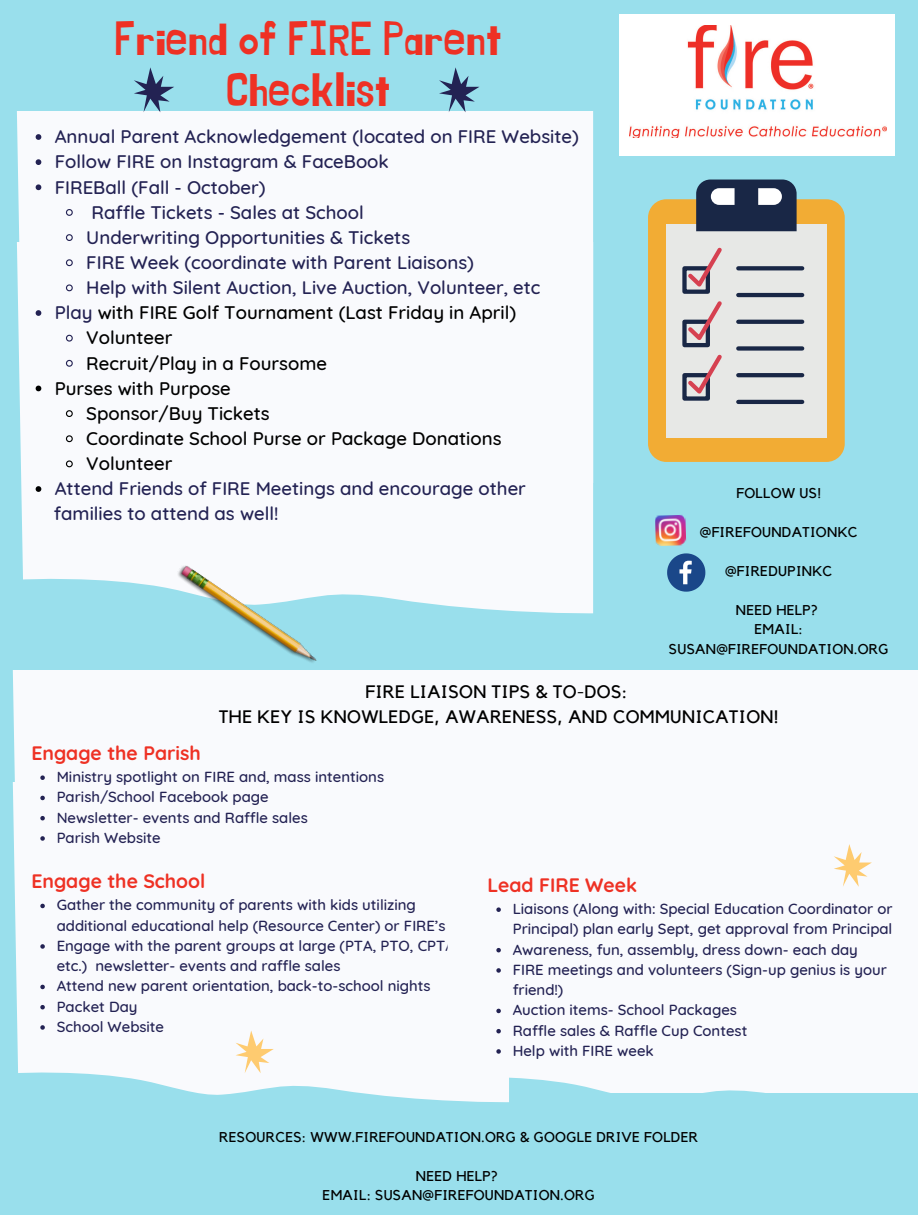
<style>
.page{position:relative;width:918px;height:1215px;background:#99dfec}
.page>*{position:absolute;margin:0;border:0;box-sizing:border-box;transform-origin:0 0}
.t1{font:47.7px/50.7px "Jingleberry";color:#ee3124;text-align:center}
.t2{font:700 19.35px "Quicksand";color:#ee3124}
.t3{font:500 18.6px "Quicksand";color:#232253}
.t4{font:500 18.6px "Quicksand";color:#000}
.t5{font:18px "Kollektif";letter-spacing:.02em;color:#000}
.t6{font:500 14.85px/20.2px "Quicksand";color:#232253}
.t7{font:14.1px/19.5px "Kollektif";letter-spacing:.02em;color:#000;text-align:center}
.s1{color:#232253}
</style>
<div class="page">
<div style="left:17px;top:112px;width:576px;height:130px;background:#f9fafd"></div>
<div style="left:17px;top:242px;width:576px;height:372px;background:#f9fafd"></div>
<svg style="left:36px;top:134px;width:5px;height:6px"></svg>
<svg style="left:36px;top:159px;width:5px;height:6px"></svg>
<svg style="left:36px;top:184px;width:5px;height:6px"></svg>
<svg style="left:65px;top:208px;width:9px;height:9px"></svg>
<svg style="left:65px;top:233px;width:9px;height:9px"></svg>
<svg style="left:65px;top:258px;width:9px;height:9px"></svg>
<svg style="left:65px;top:284px;width:9px;height:8px"></svg>
<svg style="left:36px;top:310px;width:5px;height:6px"></svg>
<svg style="left:65px;top:334px;width:9px;height:8px"></svg>
<svg style="left:65px;top:359px;width:9px;height:9px"></svg>
<svg style="left:36px;top:386px;width:5px;height:5px"></svg>
<svg style="left:65px;top:409px;width:9px;height:9px"></svg>
<svg style="left:65px;top:434px;width:9px;height:9px"></svg>
<svg style="left:65px;top:460px;width:9px;height:8px"></svg>
<svg style="left:36px;top:486px;width:5px;height:6px"></svg>
<img style="left:655px;top:515px;width:31px;height:31px">
<svg style="left:667px;top:553px;width:38px;height:39px"></svg>
<svg style="left:134px;top:67px;width:40px;height:45px"></svg>
<svg style="left:439px;top:67px;width:40px;height:45px"></svg>
<div style="left:619px;top:14px;width:275px;height:141px;background:#fff"></div>
<img style="left:630px;top:25px;width:256px;height:113px">
<div style="left:12px;top:670px;width:432px;height:113px;background:#f9fafd"></div>
<div style="left:12px;top:783px;width:497px;height:320px;background:#f9fafd"></div>
<svg style="left:40px;top:775px;width:5px;height:5px"></svg>
<svg style="left:40px;top:796px;width:5px;height:4px"></svg>
<svg style="left:40px;top:816px;width:5px;height:4px"></svg>
<svg style="left:40px;top:836px;width:5px;height:5px"></svg>
<svg style="left:40px;top:904px;width:5px;height:4px"></svg>
<svg style="left:40px;top:944px;width:5px;height:5px"></svg>
<svg style="left:40px;top:985px;width:5px;height:4px"></svg>
<svg style="left:40px;top:1005px;width:5px;height:4px"></svg>
<svg style="left:40px;top:1025px;width:5px;height:5px"></svg>
<div style="left:444px;top:670px;width:474px;height:110px;background:#f9fafd"></div>
<div style="left:444px;top:780px;width:474px;height:313px;background:#f9fafd"></div>
<svg style="left:496px;top:907px;width:5px;height:5px"></svg>
<svg style="left:496px;top:948px;width:5px;height:4px"></svg>
<svg style="left:496px;top:968px;width:5px;height:5px"></svg>
<svg style="left:496px;top:1009px;width:5px;height:4px"></svg>
<svg style="left:496px;top:1029px;width:5px;height:4px"></svg>
<svg style="left:496px;top:1049px;width:5px;height:5px"></svg>
<svg style="left:236px;top:1031px;width:38px;height:42px;background:#faebd1"></svg>
<svg style="left:834px;top:844px;width:38px;height:43px;background:#faebd2"></svg>
<div style="left:648px;top:199px;width:197px;height:263px;background:#f2ac34;border-radius:18px"></div>
<div style="left:666px;top:224px;width:161px;height:213px;background:#e7e8e6"></div>
<svg style="left:696px;top:180px;width:101px;height:51px;background:#3c4963"></svg>
<svg style="left:738px;top:266px;width:64px;height:4px"></svg>
<hr style="left:738px;top:293px;width:64px;height:4px;background:#192746">
<svg style="left:738px;top:320px;width:64px;height:4px"></svg>
<div style="left:738px;top:346px;width:64px;height:5px;background:#192746"></div>
<hr style="left:738px;top:373px;width:64px;height:4px;background:#192746">
<hr style="left:738px;top:400px;width:64px;height:4px;background:#192746">
<div style="left:682px;top:266px;width:28px;height:28px;border:4px solid #192746"></div>
<div style="left:682px;top:320px;width:28px;height:27px;border:4px solid #192746"></div>
<div style="left:682px;top:373px;width:28px;height:28px;border:4px solid #192746"></div>
<svg style="left:684px;top:247px;width:38px;height:44px"></svg>
<svg style="left:684px;top:301px;width:38px;height:44px"></svg>
<svg style="left:684px;top:354px;width:38px;height:44px"></svg>
<img style="left:174px;top:563px;width:147px;height:108px">
<p class="t1" style="left:114px;top:15px;width:390px">Friend of FIRE Parent<br>Checklist</p>
<p class="t3" style="left:55px;top:125px;width:526px">Annual Parent Acknowledgement (located on FIRE Website)</p>
<p class="t3" style="left:55px;top:150px;width:336px">Follow FIRE on Instagram &amp; FaceBook</p>
<p class="t3" style="left:55px;top:175px;width:212px">FIREBall (Fall - October)</p>
<p class="t3" style="left:91px;top:200px;width:274px">Raffle Tickets - Sales at School</p>
<p class="t3" style="left:86px;top:225px;width:325px">Underwriting Opportunities &amp; Tickets</p>
<p class="t3" style="left:86px;top:250px;width:389px">FIRE Week (coordinate with Parent Liaisons)</p>
<p class="t3" style="left:86px;top:276px;width:456px">Help with Silent Auction, Live Auction, Volunteer, etc</p>
<p class="t4" style="left:55px;top:301px;width:463px"><span class="s1">Play</span> with FIRE Golf Tournament (Last Friday in April)</p>
<p class="t4" style="left:86px;top:326px;width:88px">Volunteer</p>
<p class="t4" style="left:86px;top:351px;width:242px">Recruit/Play in a Foursome</p>
<p class="t4" style="left:55px;top:376px;width:178px">Purses with Purpose</p>
<p class="t4" style="left:86px;top:401px;width:185px">Sponsor/Buy Tickets</p>
<p class="t4" style="left:86px;top:426px;width:417px">Coordinate School Purse or Package Donations</p>
<p class="t4" style="left:86px;top:452px;width:88px">Volunteer</p>
<p class="t3" style="left:55px;top:477px;width:473px">Attend Friends of FIRE Meetings and encourage other</p>
<p class="t3" style="left:54px;top:502px;width:226px">families to attend as well!</p>
<p class="t7" style="left:737px;top:484px;width:86px">FOLLOW US!</p>
<p class="t7" style="left:700px;top:523px;width:159px">@FIREFOUNDATIONKC</p>
<p class="t7" style="left:725px;top:562px;width:109px">@FIREDUPINKC</p>
<p class="t7" style="left:736px;top:601px;width:83px">NEED HELP?</p>
<p class="t7" style="left:669px;top:620px;width:221px">EMAIL:<br>SUSAN@FIREFOUNDATION.ORG</p>
<p class="t2" style="left:31px;top:740px;width:171px">Engage the Parish</p>
<p class="t5" style="left:365px;top:684px;width:263px">FIRE LIAISON TIPS &amp; TO-DOS:</p>
<p class="t5" style="left:219px;top:708px;width:561px">THE KEY IS KNOWLEDGE, AWARENESS, AND COMMUNICATION!</p>
<p class="t6" style="left:57px;top:767px;width:329px">Ministry spotlight on FIRE and, mass intentions</p>
<p class="t6" style="left:57px;top:787px;width:213px">Parish/School Facebook page</p>
<p class="t6" style="left:57px;top:807px;width:253px">Newsletter- events and Raffle sales</p>
<p class="t6" style="left:57px;top:827px;width:106px">Parish Website</p>
<p class="t2" style="left:31px;top:869px;width:176px">Engage the School</p>
<p class="t6" style="left:57px;top:895px;width:426px">Gather the community of parents with kids utilizing additional educational help (Resource Center) or FIRE’s gifts</p>
<p class="t6" style="left:57px;top:935px;width:403px">Engage with the parent groups at large (PTA, PTO, CPTA, etc.) newsletter- events and raffle sales</p>
<p class="t6" style="left:57px;top:976px;width:375px">Attend new parent orientation, back-to-school nights</p>
<p class="t6" style="left:57px;top:996px;width:82px">Packet Day</p>
<p class="t6" style="left:57px;top:1016px;width:109px">School Website</p>
<p class="t2" style="left:487px;top:872px;width:151px">Lead FIRE Week</p>
<p class="t6" style="left:513px;top:899px;width:381px">Liaisons (Along with: Special Education Coordinator or<br>Principal) plan early Sept, get approval from Principal</p>
<p class="t6" style="left:513px;top:939px;width:347px">Awareness, fun, assembly, dress down- each day</p>
<p class="t6" style="left:513px;top:959px;width:376px">FIRE meetings and volunteers (Sign-up genius is your friend!)</p>
<p class="t6" style="left:513px;top:1000px;width:226px">Auction items- School Packages</p>
<p class="t6" style="left:513px;top:1020px;width:236px">Raffle sales &amp; Raffle Cup Contest</p>
<p class="t6" style="left:513px;top:1040px;width:143px">Help with FIRE week</p>
<p class="t7" style="left:219px;top:1128px;width:480px">RESOURCES: WWW.FIREFOUNDATION.ORG &amp; GOOGLE DRIVE FOLDER</p>
<p class="t7" style="left:416px;top:1166px;width:83px">NEED HELP?</p>
<p class="t7" style="left:323px;top:1186px;width:274px">EMAIL: SUSAN@FIREFOUNDATION.ORG</p>
</div>
